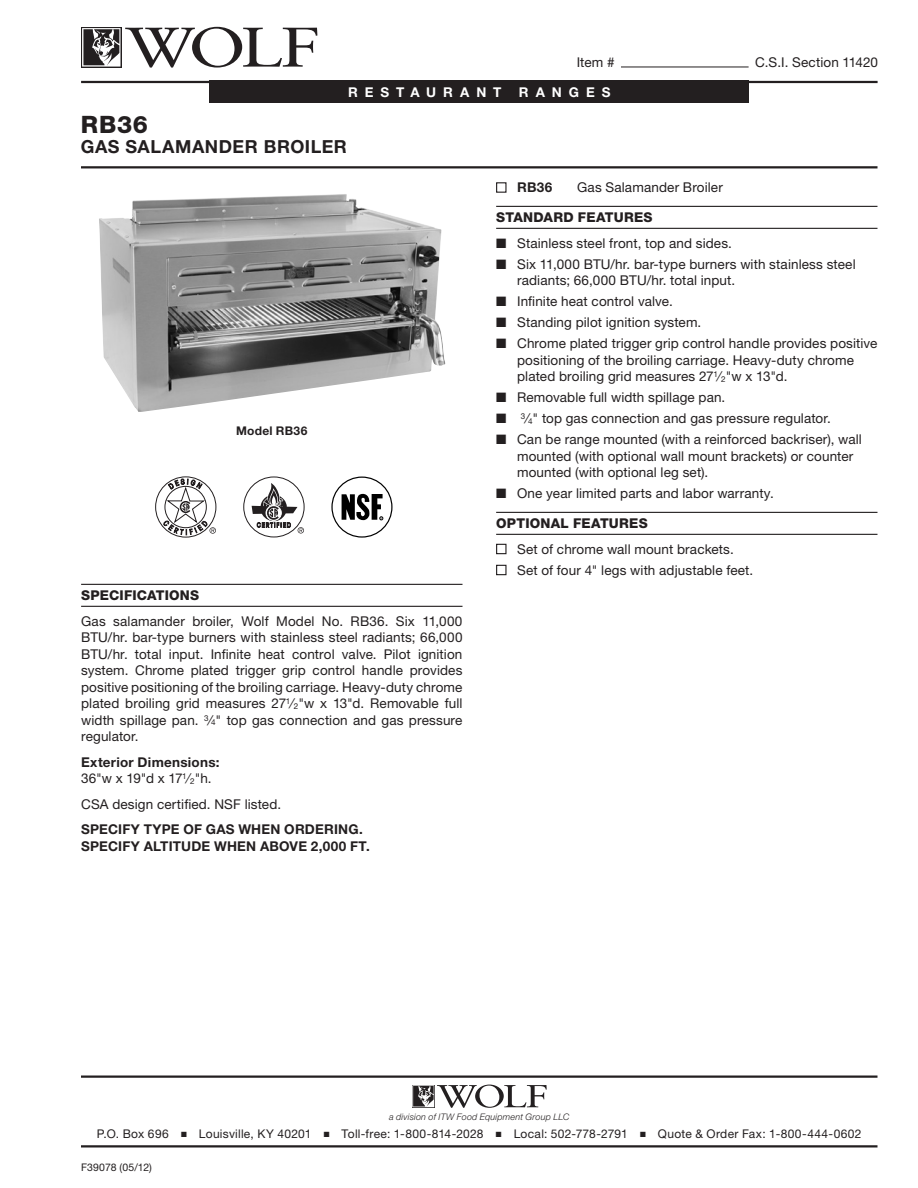
<style>
.page{position:relative;width:918px;height:1188px;background:#fff}
.page>*{position:absolute;margin:0;border:0;box-sizing:border-box;transform-origin:0 0}
.t1{font:800 24px "Helvetica Neue LT Std";color:#231f20}
.Title_Sub_1{font:700 18px "Helvetica Neue LT Std";letter-spacing:.03em;color:#231f20}
.Bullet_Solid{font:13.5px/16.5px "Helvetica Neue LT Std";letter-spacing:.01em;color:#231f20}
.Body_1_Align-Justify{font:13.5px/16.5px "Helvetica Neue LT Std";letter-spacing:.01em;color:#231f20;text-align:justify}
.Body_1_Align-Justify-2{font:700 13.5px "Helvetica Neue LT Std";letter-spacing:.015em;color:#231f20}
.Bullet_Open_End{font:13.5px "Helvetica Neue LT Std";letter-spacing:.01em;color:#231f20}
.Sub_Head_1{font:800 13.5px "Helvetica Neue LT Std";letter-spacing:.015em;color:#231f20}
.Bullet_Solid_End{font:13.5px "Helvetica Neue LT Std";letter-spacing:.01em;color:#231f20}
.Bullet_Open{font:13.5px "Helvetica Neue LT Std";letter-spacing:.01em;color:#231f20}
.t2{font:700 13.5px "Helvetica Neue LT Std";letter-spacing:.515em;color:#fff}
.Bullet_Open_End-2{font:700 13.5px "Helvetica Neue LT Std";color:#231f20}
.t3{font:12px "Helvetica Neue LT Std";letter-spacing:.025em;color:#231f20}
.Note-Image{font:700 12px "Helvetica Neue LT Std";letter-spacing:.02em;color:#231f20}
.t4{font:10.5px "Helvetica Neue LT Std";letter-spacing:.005em;color:#231f20}
.t5{font:italic 300 9px "Helvetica Neue LT Std";letter-spacing:.02em;color:#231f20}
.s1{font-size:8.1px}
</style>
<div class="page">
<hr style="left:81px;top:1076px;width:797px;height:2px;background:#231f20">
<svg style="left:412px;top:1085px;width:135px;height:23px"></svg>
<hr style="left:81px;top:1145px;width:797px;height:3px;background:#231f20">
<hr style="left:81px;top:166px;width:797px;height:2px;background:#231f20">
<div style="left:209px;top:81px;width:540px;height:22px;background:#231f20"></div>
<hr style="left:81px;top:81px;width:797px;height:2px;background:#231f20">
<div style="left:81px;top:27px;width:40px;height:40px;background:#231f20"></div>
<svg style="left:82px;top:27px;width:235px;height:41px"></svg>
<hr style="left:621px;top:67px;width:128px;height:1px;background:#231f20">
<hr style="left:496px;top:206px;width:381px;height:1px;background:#231f20">
<hr style="left:496px;top:228px;width:381px;height:1px;background:#231f20">
<hr style="left:496px;top:512px;width:381px;height:1px;background:#231f20">
<hr style="left:496px;top:534px;width:381px;height:1px;background:#231f20">
<div style="left:496px;top:182px;width:11px;height:11px;border:1px solid #231f20"></div>
<div style="left:496px;top:544px;width:11px;height:10px;border:1px solid #231f20"></div>
<div style="left:496px;top:565px;width:11px;height:10px;border:1px solid #231f20"></div>
<hr style="left:81px;top:584px;width:382px;height:1px;background:#231f20">
<hr style="left:81px;top:606px;width:382px;height:1px;background:#231f20">
<div style="left:331px;top:477px;width:62px;height:61px;border:1px solid #000;border-radius:50%"></div>
<svg style="left:342px;top:493px;width:41px;height:27px"></svg>
<svg style="left:155px;top:477px;width:61px;height:60px"></svg>
<div style="left:243px;top:477px;width:62px;height:60px;border:1px solid #231f20;border-radius:50%"></div>
<svg style="left:252px;top:483px;width:52px;height:50px"></svg>
<img style="left:99px;top:194px;width:346px;height:218px">
<p class="Body_1_Align-Justify" style="left:577px;top:53px;width:39px">Item #</p>
<p class="Body_1_Align-Justify" style="left:755px;top:53px;width:124px">C.S.I. Section 11420</p>
<p class="t2" style="left:348px;top:84px;width:155px">RESTAURANT</p>
<p class="t2" style="left:519px;top:84px;width:93px">RANGES</p>
<p class="t1" style="left:81px;top:111px;width:69px">RB36</p>
<p class="Title_Sub_1" style="left:81px;top:135px;width:268px">GAS SALAMANDER BROILER</p>
<p class="Note-Image" style="left:236px;top:423px;width:73px">Model RB36</p>
<p class="Sub_Head_1" style="left:81px;top:587px;width:120px">SPECIFICATIONS</p>
<p class="Body_1_Align-Justify" style="left:81px;top:612px;width:383px">Gas salamander broiler, Wolf Model No. RB36. Six 11,000<br>BTU/hr. bar-type burners with stainless steel radiants; 66,000<br>BTU/hr. total input. Infinite heat control valve. Pilot ignition system. Chrome plated trigger grip control handle provides positive positioning of the broiling carriage. Heavy-duty chrome plated broiling grid measures 27<sup>1</sup>⁄<span class="s1">2</span>"w x 13"d. Removable full width spillage pan. <sup>3</sup>⁄<span class="s1">4</span>" top gas connection and gas pressure regulator.</p>
<p class="Body_1_Align-Justify-2" style="left:81px;top:753px;width:140px">Exterior Dimensions:</p>
<p class="Body_1_Align-Justify" style="left:81px;top:770px;width:132px">36"w x 19"d x 17<sup>1</sup>⁄<span class="s1">2</span>"h.</p>
<p class="Body_1_Align-Justify" style="left:81px;top:795px;width:202px">CSA design certified. NSF listed.</p>
<p class="Body_1_Align-Justify-2" style="left:81px;top:821px;width:283px">SPECIFY TYPE OF GAS WHEN ORDERING.</p>
<p class="Body_1_Align-Justify-2" style="left:81px;top:837px;width:290px">SPECIFY ALTITUDE WHEN ABOVE 2,000 FT.</p>
<p class="Bullet_Open_End-2" style="left:517px;top:179px;width:37px">RB36</p>
<p class="Bullet_Open_End" style="left:577px;top:179px;width:147px">Gas Salamander Broiler</p>
<p class="Sub_Head_1" style="left:496px;top:209px;width:158px">STANDARD FEATURES</p>
<p class="Bullet_Solid" style="left:496px;top:234px;width:237px">■ Stainless steel front, top and sides.</p>
<p class="Bullet_Solid" style="left:517px;top:255px;width:340px;text-indent:-21px">■ Six 11,000 BTU/hr. bar-type burners with stainless steel radiants; 66,000 BTU/hr. total input.</p>
<p class="Bullet_Solid" style="left:496px;top:293px;width:178px">■ Infinite heat control valve.</p>
<p class="Bullet_Solid" style="left:496px;top:314px;width:207px">■ Standing pilot ignition system.</p>
<p class="Bullet_Solid" style="left:517px;top:335px;width:362px;text-indent:-21px">■ Chrome plated trigger grip control handle provides positive positioning of the broiling carriage. Heavy-duty chrome plated broiling grid measures 27<sup>1</sup>⁄<span class="s1">2</span>"w x 13"d.</p>
<p class="Bullet_Solid" style="left:496px;top:389px;width:231px">■ Removable full width spillage pan.</p>
<p class="Bullet_Solid" style="left:496px;top:410px;width:336px">■ <sup>3</sup>⁄<span class="s1">4</span>" top gas connection and gas pressure regulator.</p>
<p class="Bullet_Solid" style="left:517px;top:431px;width:346px;text-indent:-21px">■ Can be range mounted (with a reinforced backriser), wall mounted (with optional wall mount brackets) or counter mounted (with optional leg set).</p>
<p class="Bullet_Solid_End" style="left:496px;top:485px;width:279px">■ One year limited parts and labor warranty.</p>
<p class="Sub_Head_1" style="left:496px;top:515px;width:153px">OPTIONAL FEATURES</p>
<p class="Bullet_Open" style="left:517px;top:541px;width:218px">Set of chrome wall mount brackets.</p>
<p class="Bullet_Open_End" style="left:517px;top:562px;width:238px">Set of four 4" legs with adjustable feet.</p>
<p class="t5" style="left:389px;top:1111px;width:182px">a division of ITW Food Equipment Group LLC</p>
<p class="t3" style="left:97px;top:1127px;width:766px">P.O. Box 696 ■ Louisville, KY 40201 ■ Toll-free: 1-800-814-2028 ■ Local: 502-778-2791 ■ Quote &amp; Order Fax: 1-800-444-0602</p>
<p class="t4" style="left:81px;top:1161px;width:72px">F39078 (05/12)</p>
</div>
